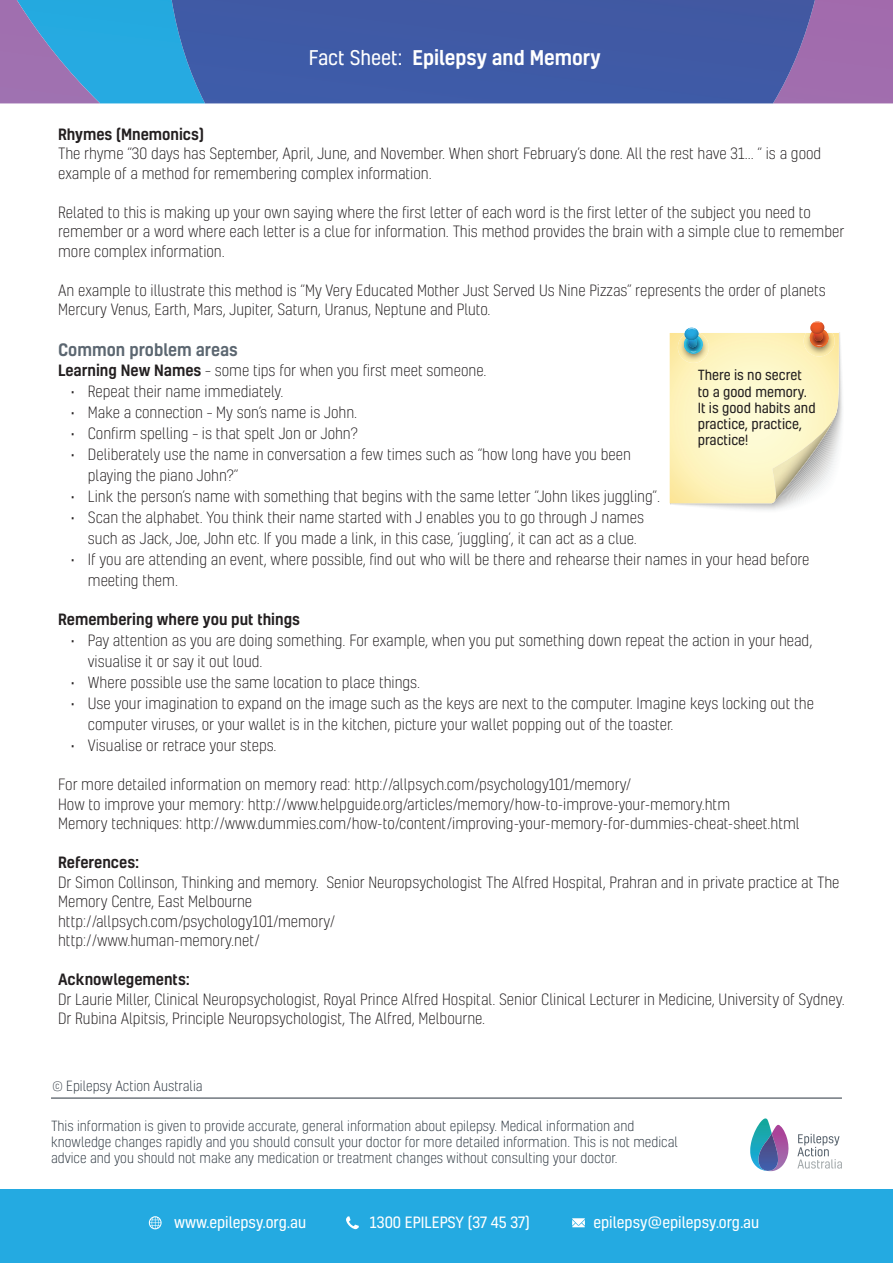
<style>
.page{position:relative;width:893px;height:1263px;background:#fff}
.page>*{position:absolute;margin:0;border:0;box-sizing:border-box;transform-origin:0 0}
.t1{font:500 19.5px "Kelson";color:#fff}
.t2{font:500 16.5px "Kelson";color:#5c6771}
.Body_Copy{font:300 15px/19.5px "Kelson";color:#231f20}
.t3{font:15px "Kelson";color:#fff}
.Body_Copy-2{font:500 15px "Kelson";color:#231f20}
.t4{font:300 13.5px/16.2px "Kelson";color:#29333d}
.t5{font:13.5px/16.2px "Kelson";color:#231f20}
.s1{font-weight:400}
.s2{font-weight:500}
</style>
<div class="page">
<div style="left:0;top:1190px;width:893px;height:73px;background:#24aae1"></div>
<div style="left:815px;top:0;width:78px;height:103px;background:#a16cad"></div>
<div style="left:412px;top:0;width:403px;height:103px;background:#405aa5"></div>
<img style="left:0;top:0;width:412px;height:103px">
<svg style="left:148px;top:1216px;width:14px;height:13px"></svg>
<svg style="left:572px;top:1218px;width:13px;height:9px"></svg>
<svg style="left:346px;top:1216px;width:13px;height:13px"></svg>
<hr style="left:51px;top:1098px;width:791px;height:1px;background:#29333d">
<svg style="left:750px;top:1118px;width:39px;height:51px"></svg>
<img style="left:758px;top:1133px;width:21px;height:38px">
<svg style="left:797px;top:1134px;width:45px;height:35px"></svg>
<svg style="left:670px;top:326px;width:172px;height:184px;background:#f4eec7"></svg>
<img style="left:810px;top:321px;width:14px;height:13px">
<p class="t1" style="left:309px;top:44px;width:294px"><span class="s1">Fact Sheet:</span> Epilepsy and Memory</p>
<p class="Body_Copy-2" style="left:58px;top:124px;width:147px">Rhymes (Mnemonics)</p>
<p class="Body_Copy" style="left:58px;top:144px;width:765px">The rhyme “30 days has September, April, June, and November. When short February’s done. All the rest have 31... “ is a good example of a method for remembering complex information.</p>
<p class="Body_Copy" style="left:58px;top:202px;width:788px">Related to this is making up your own saying where the first letter of each word is the first letter of the subject you need to remember or a word where each letter is a clue for information. This method provides the brain with a simple clue to remember more complex information.</p>
<p class="Body_Copy" style="left:58px;top:280px;width:769px">An example to illustrate this method is “My Very Educated Mother Just Served Us Nine Pizzas” represents the order of planets<br>Mercury Venus, Earth, Mars, Jupiter, Saturn, Uranus, Neptune and Pluto.</p>
<p class="t2" style="left:58px;top:339px;width:181px">Common problem areas</p>
<p class="Body_Copy" style="left:58px;top:360px;width:430px"><span class="s2">Learning New Names</span> – some tips for when you first meet someone.</p>
<p class="Body_Copy" style="left:71px;top:381px;width:214px">• Repeat their name immediately.</p>
<p class="Body_Copy" style="left:71px;top:402px;width:288px">• Make a connection – My son’s name is John.</p>
<p class="Body_Copy" style="left:71px;top:423px;width:288px">• Confirm spelling – is that spelt Jon or John?</p>
<p class="Body_Copy" style="left:88px;top:444px;width:545px;line-height:21px;text-indent:-17px">• Deliberately use the name in conversation a few times such as “how long have you been playing the piano John?”</p>
<p class="Body_Copy" style="left:71px;top:486px;width:591px">• Link the person’s name with something that begins with the same letter “John likes juggling”.</p>
<p class="Body_Copy" style="left:88px;top:507px;width:558px;line-height:21px;text-indent:-17px">• Scan the alphabet. You think their name started with J enables you to go through J names such as Jack, Joe, John etc. If you made a link, in this case, ‘juggling’, it can act as a clue.</p>
<p class="Body_Copy" style="left:88px;top:549px;width:723px;line-height:21px;text-indent:-17px">• If you are attending an event, where possible, find out who will be there and rehearse their names in your head before meeting them.</p>
<p class="Body_Copy-2" style="left:58px;top:609px;width:243px">Remembering where you put things</p>
<p class="Body_Copy" style="left:88px;top:630px;width:726px;line-height:21px;text-indent:-17px">• Pay attention as you are doing something. For example, when you put something down repeat the action in your head, visualise it or say it out loud.</p>
<p class="Body_Copy" style="left:71px;top:672px;width:351px">• Where possible use the same location to place things.</p>
<p class="Body_Copy" style="left:88px;top:693px;width:728px;line-height:21px;text-indent:-17px">• Use your imagination to expand on the image such as the keys are next to the computer. Imagine keys locking out the computer viruses, or your wallet is in the kitchen, picture your wallet popping out of the toaster.</p>
<p class="Body_Copy" style="left:71px;top:735px;width:207px">• Visualise or retrace your steps.</p>
<p class="Body_Copy" style="left:58px;top:774px;width:575px">For more detailed information on memory read: http://allpsych.com/psychology101/memory/</p>
<p class="Body_Copy" style="left:58px;top:794px;width:674px">How to improve your memory: http://www.helpguide.org/articles/memory/how-to-improve-your-memory.htm</p>
<p class="Body_Copy" style="left:58px;top:813px;width:743px">Memory techniques: http://www.dummies.com/how-to/content/improving-your-memory-for-dummies-cheat-sheet.html</p>
<p class="Body_Copy-2" style="left:58px;top:852px;width:83px">References:</p>
<p class="Body_Copy" style="left:58px;top:872px;width:783px">Dr Simon Collinson, Thinking and memory. Senior Neuropsychologist The Alfred Hospital, Prahran and in private practice at The<br>Memory Centre, East Melbourne</p>
<p class="Body_Copy" style="left:58px;top:911px;width:279px">http://allpsych.com/psychology101/memory/</p>
<p class="Body_Copy" style="left:58px;top:930px;width:203px">http://www.human-memory.net/</p>
<p class="Body_Copy-2" style="left:58px;top:969px;width:133px">Acknowlegements:</p>
<p class="Body_Copy" style="left:58px;top:989px;width:788px">Dr Laurie Miller, Clinical Neuropsychologist, Royal Prince Alfred Hospital. Senior Clinical Lecturer in Medicine, University of Sydney.</p>
<p class="Body_Copy" style="left:58px;top:1008px;width:429px">Dr Rubina Alpitsis, Principle Neuropsychologist, The Alfred, Melbourne.</p>
<p class="t5" style="left:698px;top:367px;width:119px">There is no secret to a good memory.<br>It is good habits and practice, practice, practice!</p>
<p class="t4" style="left:52px;top:1077px;width:152px">© Epilepsy Action Australia</p>
<p class="t4" style="left:51px;top:1118px;width:628px">This information is given to provide accurate, general information about epilepsy. Medical information and knowledge changes rapidly and you should consult your doctor for more detailed information. This is not medical advice and you should not make any medication or treatment changes without consulting your doctor.</p>
<p class="t3" style="left:167px;top:1205px;width:134px">www.epilepsy.org.au</p>
<p class="t3" style="left:362px;top:1205px;width:161px">1300 EPILEPSY (37 45 37)</p>
<p class="t3" style="left:586px;top:1205px;width:167px">epilepsy@epilepsy.org.au</p>
<p class="t3" style="left:174px;top:1212px;width:134px">www.epilepsy.org.au</p>
<p class="t3" style="left:370px;top:1212px;width:161px">1300 EPILEPSY (37 45 37)</p>
<p class="t3" style="left:593px;top:1212px;width:167px">epilepsy@epilepsy.org.au</p>
</div>
